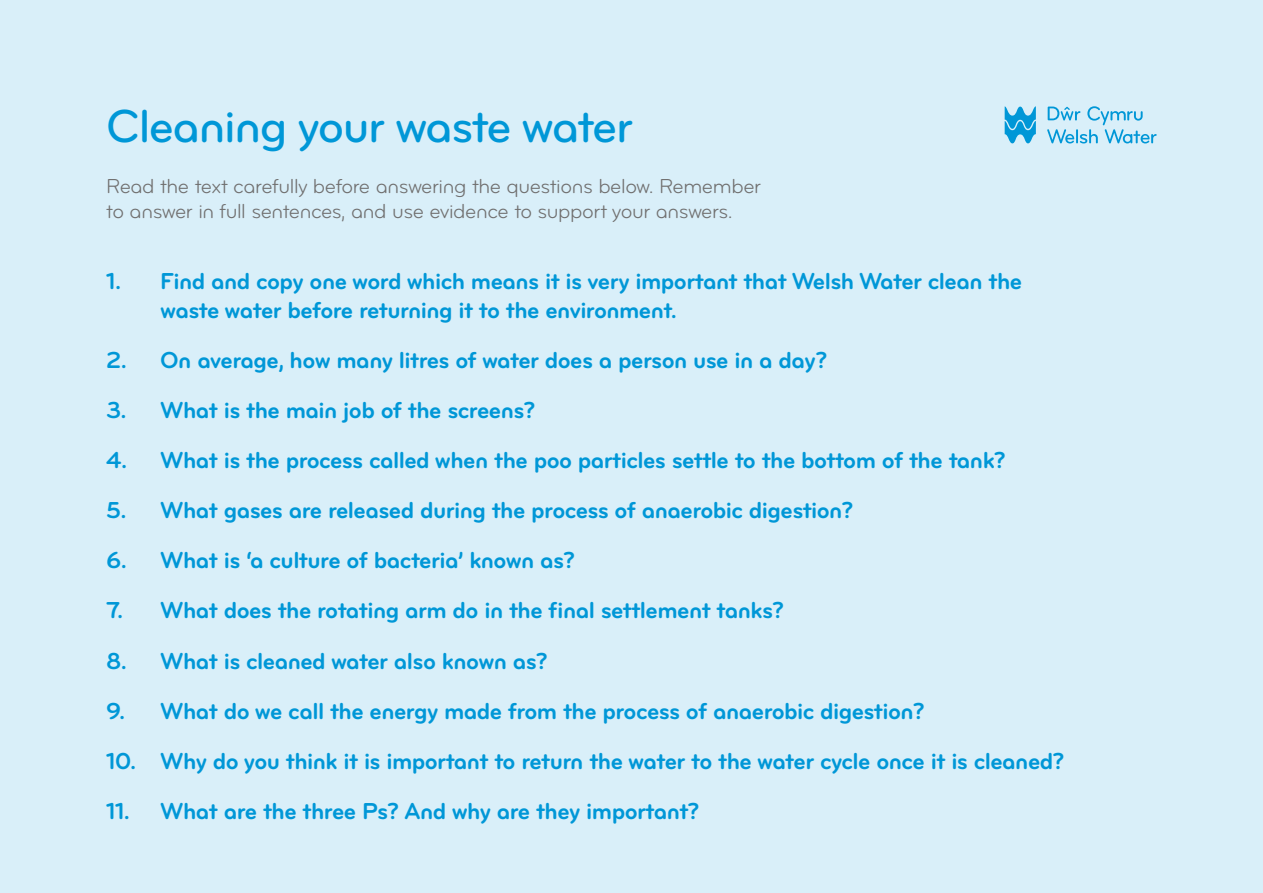
<style>
.page{position:relative;width:1263px;height:893px;background:#d9eff9}
.page>*{position:absolute;margin:0;border:0;box-sizing:border-box;transform-origin:0 0}
.t1{font:48px "Bryant Pro Medium Alternate";letter-spacing:-.03em;color:#0097d7}
.t2{font:24px/28.8px "Bryant Pro Bold Alternate";letter-spacing:-.025em;color:#0097d7}
.t3{font:21px/25.2px "Bryant Pro Regular Alternate";letter-spacing:-.02em;color:#706f6f}
</style>
<div class="page">
<svg style="left:1005px;top:106px;width:31px;height:37px"></svg>
<svg style="left:1047px;top:106px;width:110px;height:37px"></svg>
<h1 class="t1" style="left:106px;top:97px;width:528px">Cleaning your waste water</h1>
<p class="t3" style="left:106px;top:174px;width:656px">Read the text carefully before answering the questions below. Remember to answer in full sentences, and use evidence to support your answers.</p>
<p class="t2" style="left:160px;top:267px;width:863px;text-indent:-54px">1. Find and copy one word which means it is very important that Welsh Water clean the waste water before returning it to the environment.</p>
<p class="t2" style="left:106px;top:346px;width:722px">2. On average, how many litres of water does a person use in a day?</p>
<p class="t2" style="left:106px;top:396px;width:430px">3. What is the main job of the screens?</p>
<p class="t2" style="left:106px;top:446px;width:901px">4. What is the process called when the poo particles settle to the bottom of the tank?</p>
<p class="t2" style="left:106px;top:496px;width:748px">5. What gases are released during the process of anaerobic digestion?</p>
<p class="t2" style="left:106px;top:546px;width:470px">6. What is ‘a culture of bacteria’ known as?</p>
<p class="t2" style="left:106px;top:596px;width:679px">7. What does the rotating arm do in the final settlement tanks?</p>
<p class="t2" style="left:106px;top:646px;width:443px">8. What is cleaned water also known as?</p>
<p class="t2" style="left:106px;top:696px;width:820px">9. What do we call the energy made from the process of anaerobic digestion?</p>
<p class="t2" style="left:106px;top:746px;width:959px">10. Why do you think it is important to return the water to the water cycle once it is cleaned?</p>
<p class="t2" style="left:106px;top:796px;width:594px">11. What are the three Ps? And why are they important?</p>
</div>
